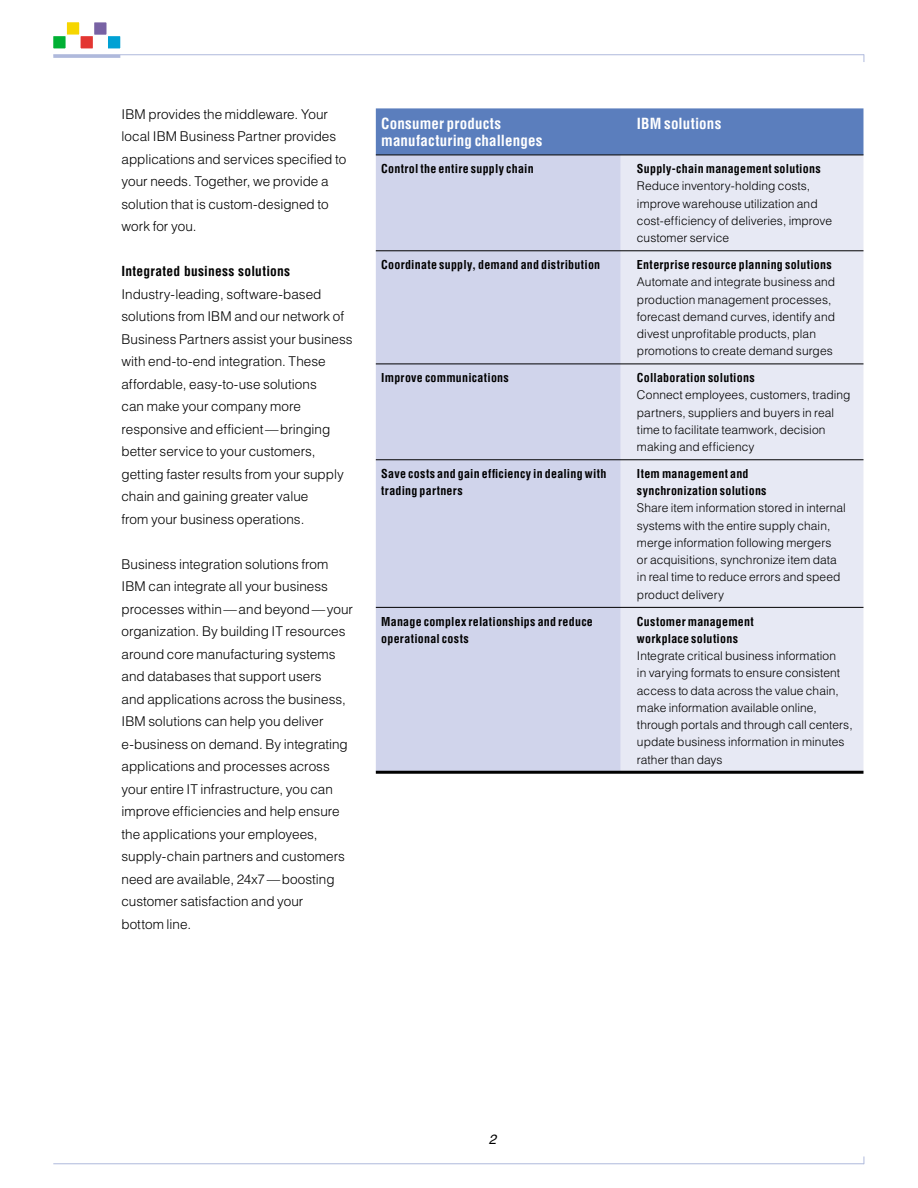
<style>
.page{position:relative;width:918px;height:1188px;background:#fff}
.page>*{position:absolute;margin:0;border:0;box-sizing:border-box;transform-origin:0 0}
.DS_Tbl_Chart_Sub_HD__Helv_Bold_Cond_8_11{font:700 condensed 15px/17.2px "Helvetica";letter-spacing:.01em;color:#fff}
.DS_Body__Helv_Light_9_15{font:300 13.5px/22.5px "Helvetica";color:#000}
.DS_Body_-_Sub_Heading___Helv_Bold_Cond_9{font:700 condensed 13.5px "Helvetica";letter-spacing:.015em;color:#000}
.DS_Body__Helv_Light_9_15-2{font:italic 13.5px "Helvetica";color:#000}
.DS_Tbl_Chart_Text__Helv_Light_8_11_5{font:300 12px/17.2px "Helvetica";letter-spacing:.005em;color:#000}
.DS_Tbl_Chart_Sub_HD__Helv_Bold_Cond_8_11-2{font:700 condensed 12px/17.2px "Helvetica";letter-spacing:.02em;color:#000}
</style>
<div class="page">
<div style="left:66px;top:22px;width:14px;height:13px;background:#f6d600"></div>
<div style="left:66px;top:21px;width:15px;height:15px;border:1px solid #fff"></div>
<div style="left:53px;top:35px;width:13px;height:14px;background:#00b034"></div>
<div style="left:52px;top:35px;width:15px;height:15px;border:1px solid #fff"></div>
<div style="left:80px;top:35px;width:14px;height:14px;background:#e33632"></div>
<div style="left:79px;top:35px;width:15px;height:15px;border:1px solid #fff"></div>
<div style="left:94px;top:22px;width:13px;height:13px;background:#7862a4"></div>
<div style="left:93px;top:21px;width:15px;height:15px;border:1px solid #fff"></div>
<div style="left:107px;top:35px;width:14px;height:14px;background:#00a1d4"></div>
<div style="left:107px;top:35px;width:15px;height:15px;border:1px solid #fff"></div>
<hr style="left:53px;top:54px;width:811px;height:1px;background:#afb9dc">
<hr style="left:53px;top:55px;width:67px;height:3px;background:#afb9dc">
<hr style="left:53px;top:1163px;width:811px;height:1px;background:#afb9dc">
<div style="left:376px;top:108px;width:487px;height:47px;background:#5b7ebd"></div>
<div style="left:376px;top:156px;width:245px;height:615px;background:#d0d4eb"></div>
<div style="left:621px;top:156px;width:242px;height:615px;background:#e7e9f4"></div>
<hr style="left:376px;top:155px;width:245px;height:1px;background:#000">
<hr style="left:621px;top:155px;width:242px;height:1px;background:#000">
<hr style="left:376px;top:250px;width:245px;height:1px;background:#000">
<hr style="left:621px;top:250px;width:242px;height:1px;background:#000">
<hr style="left:376px;top:364px;width:245px;height:1px;background:#000">
<hr style="left:621px;top:364px;width:242px;height:1px;background:#000">
<hr style="left:376px;top:459px;width:245px;height:1px;background:#000">
<hr style="left:621px;top:459px;width:242px;height:1px;background:#000">
<hr style="left:376px;top:607px;width:245px;height:1px;background:#000">
<hr style="left:621px;top:607px;width:242px;height:1px;background:#000">
<hr style="left:376px;top:771px;width:245px;height:3px;background:#000">
<hr style="left:621px;top:771px;width:242px;height:3px;background:#000">
<p class="DS_Body__Helv_Light_9_15" style="left:121px;top:103px;width:226px">IBM provides the middleware. Your local IBM Business Partner provides applications and services specified to your needs. Together, we provide a solution that is custom-designed to work for you.</p>
<p class="DS_Body_-_Sub_Heading___Helv_Bold_Cond_9" style="left:121px;top:263px;width:170px">Integrated business solutions</p>
<p class="DS_Body__Helv_Light_9_15" style="left:121px;top:283px;width:233px">Industry-leading, software-based solutions from IBM and our network of Business Partners assist your business with end-to-end integration. These affordable, easy-to-use solutions<br>can make your company more responsive and efficient—bringing better service to your customers, getting faster results from your supply chain and gaining greater value<br>from your business operations.</p>
<p class="DS_Body__Helv_Light_9_15" style="left:121px;top:553px;width:233px">Business integration solutions from IBM can integrate all your business processes within—and beyond—your organization. By building IT resources around core manufacturing systems and databases that support users<br>and applications across the business, IBM solutions can help you deliver e-business on demand. By integrating applications and processes across your entire IT infrastructure, you can improve efficiencies and help ensure the applications your employees, supply-chain partners and customers need are available, 24x7—boosting customer satisfaction and your<br>bottom line.</p>
<p class="DS_Tbl_Chart_Sub_HD__Helv_Bold_Cond_8_11" style="left:381px;top:115px;width:163px">Consumer products manufacturing challenges</p>
<p class="DS_Tbl_Chart_Sub_HD__Helv_Bold_Cond_8_11" style="left:637px;top:115px;width:86px">IBM solutions</p>
<p class="DS_Tbl_Chart_Sub_HD__Helv_Bold_Cond_8_11-2" style="left:381px;top:160px;width:154px">Control the entire supply chain</p>
<p class="DS_Tbl_Chart_Sub_HD__Helv_Bold_Cond_8_11-2" style="left:637px;top:160px;width:185px">Supply-chain management solutions</p>
<p class="DS_Tbl_Chart_Text__Helv_Light_8_11_5" style="left:637px;top:177px;width:197px">Reduce inventory-holding costs, improve warehouse utilization and cost-efficiency of deliveries, improve customer service</p>
<p class="DS_Tbl_Chart_Sub_HD__Helv_Bold_Cond_8_11-2" style="left:381px;top:256px;width:221px">Coordinate supply, demand and distribution</p>
<p class="DS_Tbl_Chart_Sub_HD__Helv_Bold_Cond_8_11-2" style="left:637px;top:256px;width:196px">Enterprise resource planning solutions</p>
<p class="DS_Tbl_Chart_Text__Helv_Light_8_11_5" style="left:637px;top:273px;width:200px">Automate and integrate business and production management processes, forecast demand curves, identify and divest unprofitable products, plan promotions to create demand surges</p>
<p class="DS_Tbl_Chart_Sub_HD__Helv_Bold_Cond_8_11-2" style="left:381px;top:369px;width:129px">Improve communications</p>
<p class="DS_Tbl_Chart_Sub_HD__Helv_Bold_Cond_8_11-2" style="left:637px;top:369px;width:119px">Collaboration solutions</p>
<p class="DS_Tbl_Chart_Text__Helv_Light_8_11_5" style="left:637px;top:386px;width:215px">Connect employees, customers, trading partners, suppliers and buyers in real time to facilitate teamwork, decision making and efficiency</p>
<p class="DS_Tbl_Chart_Sub_HD__Helv_Bold_Cond_8_11-2" style="left:381px;top:465px;width:227px">Save costs and gain efficiency in dealing with trading partners</p>
<p class="DS_Tbl_Chart_Sub_HD__Helv_Bold_Cond_8_11-2" style="left:637px;top:465px;width:131px">Item management and synchronization solutions</p>
<p class="DS_Tbl_Chart_Text__Helv_Light_8_11_5" style="left:637px;top:499px;width:211px">Share item information stored in internal systems with the entire supply chain, merge information following mergers<br>or acquisitions, synchronize item data in real time to reduce errors and speed product delivery</p>
<p class="DS_Tbl_Chart_Sub_HD__Helv_Bold_Cond_8_11-2" style="left:381px;top:613px;width:213px">Manage complex relationships and reduce operational costs</p>
<p class="DS_Tbl_Chart_Sub_HD__Helv_Bold_Cond_8_11-2" style="left:637px;top:613px;width:118px">Customer management workplace solutions</p>
<p class="DS_Tbl_Chart_Text__Helv_Light_8_11_5" style="left:637px;top:647px;width:217px">Integrate critical business information<br>in varying formats to ensure consistent access to data across the value chain, make information available online, through portals and through call centers, update business information in minutes rather than days</p>
<p class="DS_Body__Helv_Light_9_15-2" style="left:489px;top:1132px;width:9px">2</p>
</div>
